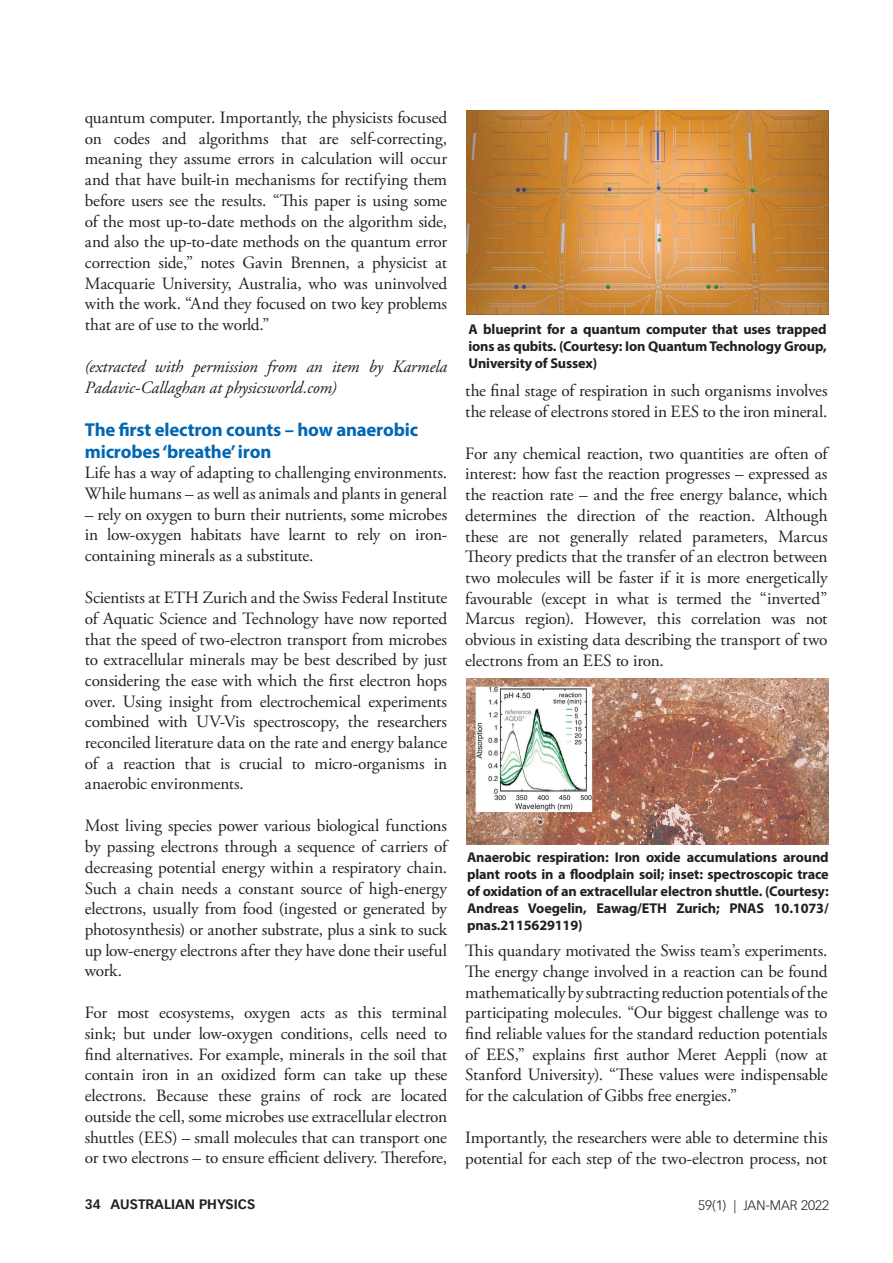
<style>
.page{position:relative;width:893px;height:1263px;background:#fff}
.page>*{position:absolute;margin:0;border:0;box-sizing:border-box;transform-origin:0 0}
.t1{font:700 18.75px/21.6px "Myriad Pro";letter-spacing:-.01em;color:#0166b3}
.t2{font:17.25px/20.7px "Adobe Garamond Pro";letter-spacing:-.01em;color:#231f20;text-align:justify}
.t3{font:italic 17.25px/20.7px "Adobe Garamond Pro";letter-spacing:-.01em;color:#231f20}
.t4{font:700 14.25px/17.1px "Myriad Pro";letter-spacing:-.01em;color:#231f20;text-align:justify}
.t5{font:700 13.5px "Vectora LT Pro";color:#231f20}
.t6{font:300 13.5px "Vectora LT Pro";color:#231f20}
</style>
<div class="page">
<img style="left:466px;top:111px;width:363px;height:204px">
<img style="left:467px;top:678px;width:361px;height:166px">
<p class="t2" style="left:85px;top:108px;width:364px">quantum computer. Importantly, the physicists focused on codes and algorithms that are self-correcting, meaning they assume errors in calculation will occur and that have built-in mechanisms for rectifying them before users see the results. “This paper is using some of the most up-to-date methods on the algorithm side, and also the up-to-date methods on the quantum error correction side,” notes Gavin Brennen, a physicist at Macquarie University, Australia, who was uninvolved with the work. “And they focused on two key problems that are of use to the world.”</p>
<p class="t3" style="left:85px;top:357px;width:364px">(extracted with permission from an item by Karmela<br>Padavic-Callaghan at physicsworld.com)</p>
<p class="t1" style="left:85px;top:418px;width:335px">The first electron counts – how anaerobic microbes ‘breathe’ iron</p>
<p class="t2" style="left:85px;top:463px;width:364px">Life has a way of adapting to challenging environments.<br>While humans – as well as animals and plants in general</p>
<p class="t2" style="left:85px;top:504px;width:364px">– rely on oxygen to burn their nutrients, some microbes in low-oxygen habitats have learnt to rely on iron&shy;containing minerals as a substitute.</p>
<p class="t2" style="left:85px;top:588px;width:364px">Scientists at ETH Zurich and the Swiss Federal Institute of Aquatic Science and Technology have now reported that the speed of two-electron transport from microbes to extracellular minerals may be best described by just considering the ease with which the first electron hops over. Using insight from electrochemical experiments combined with UV-Vis spectroscopy, the researchers reconciled literature data on the rate and energy balance of a reaction that is crucial to micro-organisms in anaerobic environments.</p>
<p class="t2" style="left:85px;top:816px;width:364px">Most living species power various biological functions by passing electrons through a sequence of carriers of decreasing potential energy within a respiratory chain.<br>Such a chain needs a constant source of high-energy electrons, usually from food (ingested or generated by photosynthesis) or another substrate, plus a sink to suck up low-energy electrons after they have done their useful work.</p>
<p class="t2" style="left:85px;top:1003px;width:364px">For most ecosystems, oxygen acts as this terminal sink; but under low-oxygen conditions, cells need to find alternatives. For example, minerals in the soil that contain iron in an oxidized form can take up these electrons. Because these grains of rock are located outside the cell, some microbes use extracellular electron shuttles (EES) – small molecules that can transport one or two electrons – to ensure efficient delivery. Therefore,</p>
<p class="t4" style="left:468px;top:320px;width:360px">A blueprint for a quantum computer that uses trapped ions as qubits. (Courtesy: Ion Quantum Technology Group, University of Sussex)</p>
<p class="t2" style="left:465px;top:381px;width:364px">the final stage of respiration in such organisms involves the release of electrons stored in EES to the iron mineral.</p>
<p class="t2" style="left:465px;top:443px;width:364px">For any chemical reaction, two quantities are often of interest: how fast the reaction progresses – expressed as the reaction rate – and the free energy balance, which determines the direction of the reaction. Although these are not generally related parameters, Marcus Theory predicts that the transfer of an electron between two molecules will be faster if it is more energetically favourable (except in what is termed the “inverted” Marcus region). However, this correlation was not obvious in existing data describing the transport of two electrons from an EES to iron.</p>
<p class="t4" style="left:467px;top:848px;width:363px">Anaerobic respiration: Iron oxide accumulations around plant roots in a floodplain soil; inset: spectroscopic trace of oxidation of an extracellular electron shuttle. (Courtesy:<br>Andreas Voegelin, Eawag/ETH Zurich; PNAS 10.1073/ pnas.2115629119)</p>
<p class="t2" style="left:465px;top:941px;width:364px">This quandary motivated the Swiss team’s experiments.<br>The energy change involved in a reaction can be found mathematically by subtracting reduction potentials of the participating molecules. “Our biggest challenge was to find reliable values for the standard reduction potentials of EES,” explains first author Meret Aeppli (now at Stanford University). “These values were indispensable for the calculation of Gibbs free energies.”</p>
<p class="t2" style="left:465px;top:1128px;width:364px">Importantly, the researchers were able to determine this potential for each step of the two-electron process, not</p>
<p class="t5" style="left:85px;top:1196px;width:172px">34 AUSTRALIAN PHYSICS</p>
<p class="t6" style="left:698px;top:1197px;width:132px">59(1) | JAN-MAR 2022</p>
</div>
